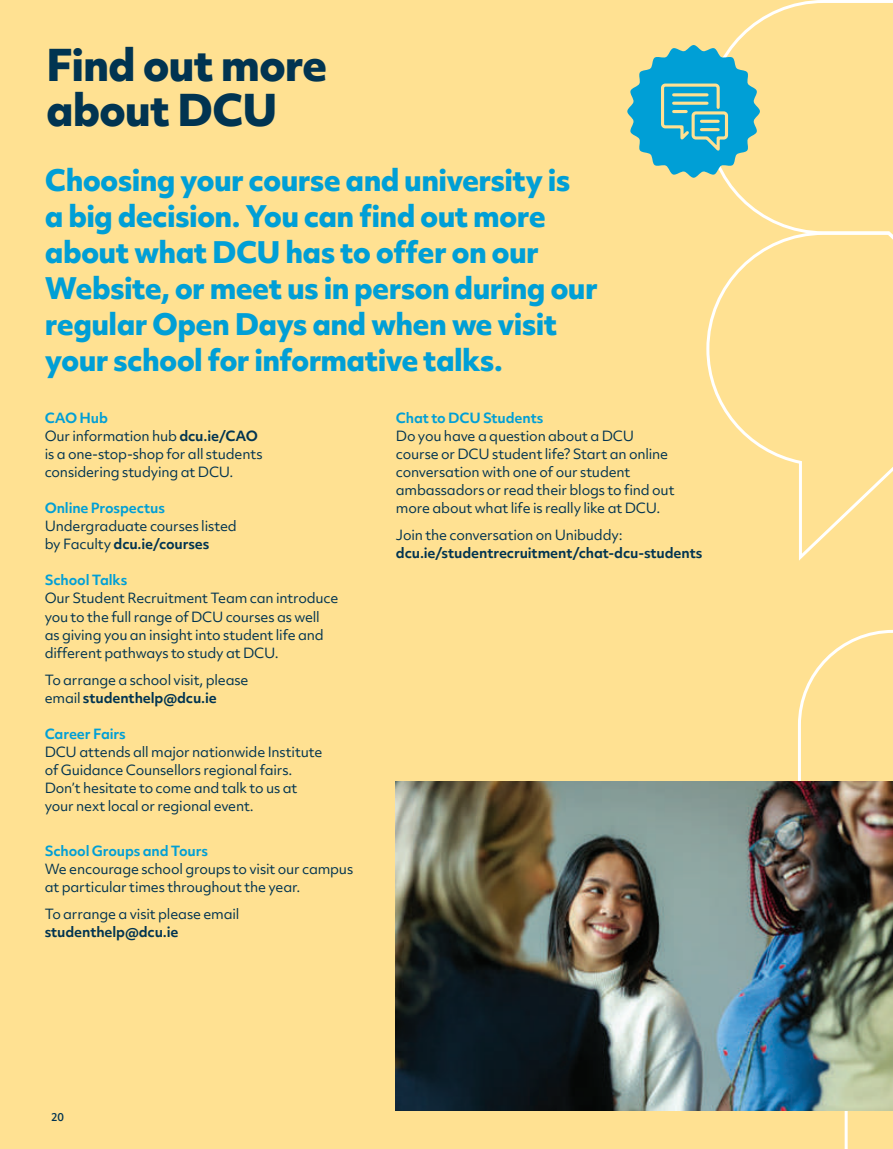
<style>
.page{position:relative;width:893px;height:1149px;background:#fff}
.page>*{position:absolute;margin:0;border:0;box-sizing:border-box;transform-origin:0 0}
.t1{font:800 42px/45px "Objektiv Mk 2";letter-spacing:-.025em;color:#013451}
.t2{font:800 28.5px/36px "Objektiv Mk 2";letter-spacing:-.025em;color:#009fd6}
.t3{font:13.5px/18px "Objektiv Mk 2";letter-spacing:-.015em;color:#013451}
.t4{font:700 13.5px "Objektiv Mk 2";letter-spacing:-.01em;color:#009fd6}
.t5{font:700 13.5px "Objektiv Mk 2";letter-spacing:-.01em;color:#013451}
.t6{font:500 10.5px "Objektiv Mk 2";color:#013451}
.s1{font-weight:700;color:#009fd6}
.s2{font-weight:700}
</style>
<div class="page">
<div style="left:0;top:0;width:893px;height:1148px;background:#ffe192"></div>
<svg style="left:706px;top:332px;width:187px;height:229px"></svg>
<svg style="left:707px;top:0;width:186px;height:332px"></svg>
<svg style="left:798px;top:630px;width:95px;height:151px"></svg>
<svg style="left:703px;top:1109px;width:190px;height:39px"></svg>
<img style="left:396px;top:781px;width:497px;height:328px">
<svg style="left:627px;top:45px;width:133px;height:133px"></svg>
<h1 class="t1" style="left:46px;top:41px;width:283px">Find out more about DCU</h1>
<h2 class="t2" style="left:45px;top:161px;width:554px">Choosing your course and university is<br>a big decision. You can find out more about what DCU has to offer on our Website, or meet us in person during our regular Open Days and when we visit your school for informative talks.</h2>
<p class="t3" style="left:45px;top:409px;width:220px"><span class="s1">CAO Hub<br></span>Our information hub <span class="s2">dcu.ie/CAO </span>is a one-stop-shop for all students considering studying at DCU.</p>
<p class="t4" style="left:45px;top:498px;width:122px">Online Prospectus</p>
<p class="t3" style="left:45px;top:517px;width:194px">Undergraduate courses listed by Faculty <span class="s2">dcu.ie/courses</span></p>
<p class="t4" style="left:45px;top:570px;width:84px">School Talks</p>
<p class="t3" style="left:45px;top:589px;width:295px">Our Student Recruitment Team can introduce you to the full range of DCU courses as well<br>as giving you an insight into student life and different pathways to study at DCU.</p>
<p class="t3" style="left:45px;top:670px;width:205px">To arrange a school visit, please email <span class="s2">studenthelp@dcu.ie</span></p>
<p class="t4" style="left:45px;top:723px;width:83px">Career Fairs</p>
<p class="t3" style="left:45px;top:742px;width:279px">DCU attends all major nationwide Institute of Guidance Counsellors regional fairs.<br>Don’t hesitate to come and talk to us at your next local or regional event.</p>
<p class="t4" style="left:45px;top:840px;width:165px">School Groups and Tours</p>
<p class="t3" style="left:45px;top:859px;width:310px">We encourage school groups to visit our campus at particular times throughout the year.</p>
<p class="t3" style="left:45px;top:904px;width:196px">To arrange a visit please email</p>
<p class="t5" style="left:45px;top:921px;width:135px">studenthelp@dcu.ie</p>
<p class="t4" style="left:396px;top:408px;width:149px">Chat to DCU Students</p>
<p class="t3" style="left:396px;top:427px;width:280px">Do you have a question about a DCU course or DCU student life? Start an online conversation with one of our student ambassadors or read their blogs to find out more about what life is really like at DCU.</p>
<p class="t3" style="left:396px;top:526px;width:228px">Join the conversation on Unibuddy:</p>
<p class="t5" style="left:396px;top:543px;width:308px">dcu.ie/studentrecruitment/chat-dcu-students</p>
<p class="t6" style="left:51px;top:1109px;width:14px">20</p>
</div>
